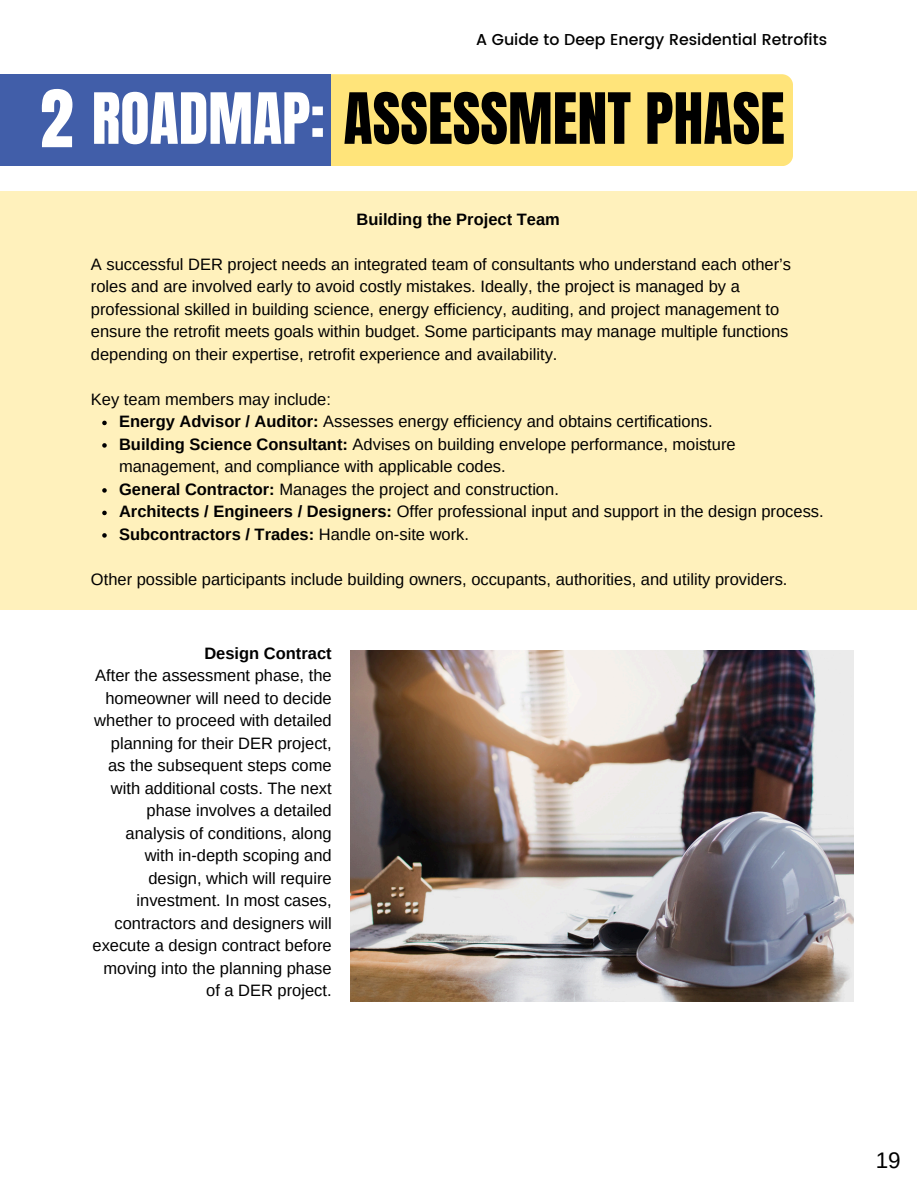
<style>
.page{position:relative;width:918px;height:1188px;background:#fff}
.page>*{position:absolute;margin:0;border:0;box-sizing:border-box;transform-origin:0 0}
.t1{font:67.5px "Anton";color:#fff}
.t2{font:60px "Anton";color:#000}
.t3{font:22.5px "Arimo";color:#000}
.t4{font:16.5px/22.5px "Arimo";color:#000}
.t5{font:700 16.5px "Arimo";color:#000}
.t6{font:500 15.75px "Poppins";color:#000}
.s1{color:#fff}
.s2{font-weight:700}
.s3{font-weight:400}
</style>
<div class="page">
<div style="left:0;top:191px;width:917px;height:419px;background:#fff1bc"></div>
<svg style="left:102px;top:421px;width:5px;height:4px"></svg>
<svg style="left:102px;top:443px;width:5px;height:5px"></svg>
<svg style="left:102px;top:488px;width:5px;height:5px"></svg>
<svg style="left:102px;top:511px;width:5px;height:4px"></svg>
<svg style="left:102px;top:533px;width:5px;height:5px"></svg>
<div style="left:331px;top:74px;width:462px;height:92px;background:#ffe47a"></div>
<div style="left:0;top:74px;width:331px;height:92px;background:#415ea9"></div>
<img style="left:351px;top:650px;width:502px;height:352px">
<p class="t6" style="left:476px;top:30px;width:352px">A Guide to Deep Energy Residential Retrofits</p>
<p class="t1" style="left:40px;top:70px;width:35px">2</p>
<p class="t2" style="left:92px;top:76px;width:695px"><span class="s1">ROADMAP:</span> ASSESSMENT PHASE</p>
<h3 class="t5" style="left:356px;top:210px;width:205px">Building the Project Team</h3>
<p class="t4" style="left:91px;top:253px;width:702px">A successful DER project needs an integrated team of consultants who understand each other’s roles and are involved early to avoid costly mistakes. Ideally, the project is managed by a professional skilled in building science, energy efficiency, auditing, and project management to ensure the retrofit meets goals within budget. Some participants may manage multiple functions depending on their expertise, retrofit experience and availability.</p>
<h1 class="t4" style="left:91px;top:388px;width:242px">Key team members may include:</h1>
<h1 class="t4" style="left:119px;top:410px;width:595px"><span class="s2">Energy Advisor / Auditor:</span> Assesses energy efficiency and obtains certifications.</h1>
<h3 class="t4" style="left:119px;top:433px;width:618px"><span class="s2">Building Science Consultant:</span> Advises on building envelope performance, moisture management, and compliance with applicable codes.</h3>
<p class="t4" style="left:119px;top:478px;width:441px"><span class="s2">General Contractor:</span> Manages the project and construction.</p>
<p class="t4" style="left:119px;top:500px;width:706px"><span class="s2">Architects / Engineers / Designers:</span> Offer professional input and support in the design process.</p>
<p class="t5" style="left:119px;top:525px;width:352px">Subcontractors / Trades: <span class="s3">Handle on-site work.</span></p>
<p class="t4" style="left:91px;top:568px;width:698px">Other possible participants include building owners, occupants, authorities, and utility providers.</p>
<p class="t5" style="left:204px;top:644px;width:129px">Design Contract</p>
<p class="t4" style="left:93px;top:664px;width:241px;text-align:right">After the assessment phase, the homeowner will need to decide whether to proceed with detailed planning for their DER project, as the subsequent steps come with additional costs. The next phase involves a detailed analysis of conditions, along with in-depth scoping and design, which will require investment. In most cases, contractors and designers will execute a design contract before moving into the planning phase of a DER project.</p>
<h3 class="t3" style="left:876px;top:1147px;width:27px">19</h3>
</div>
